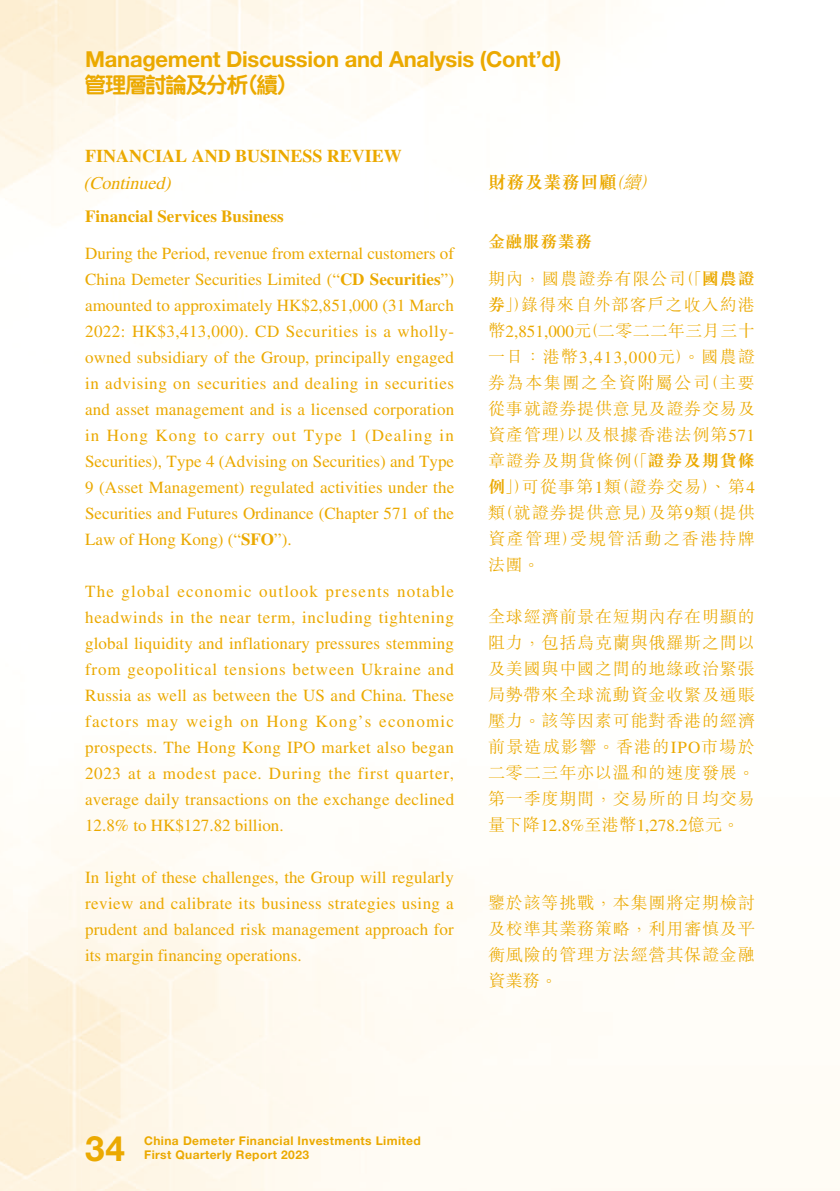
<style>
.page{position:relative;width:840px;height:1191px;background:#fff}
.page>*{position:absolute;margin:0;border:0;box-sizing:border-box;transform-origin:0 0}
.t1{font:700 35px "Helvetica Neue LT Std";color:#eba900}
.t2{font:700 22px "Helvetica Neue LT Std";letter-spacing:-.01em;color:#eba900}
.t3{font:800 22px "M Yuen HK";letter-spacing:-.08em;color:#eba900}
.t4{font:700 18px "Times LT Std";color:#eba900}
.t5{font:italic 18px "Times LT Std";color:#eba900}
.t6{font:700 18px "M Sung HK";letter-spacing:.025em;color:#eba900}
.t7{font:17px/26px "Times LT Std";color:#eba900;text-align:justify}
.t8{font:300 17px/26px "M Sung HK";letter-spacing:.05em;color:#eba900;text-align:justify}
.t9{font:700 17px "Times LT Std";color:#eba900}
.t10{font:700 12px/14px "Helvetica Neue LT Std";letter-spacing:.035em;color:#eba900}
.s1{font-weight:700}
.s2{font-weight:300;font-style:italic}
.s3{font-family:"Times LT Std";font-weight:400}
.s4{font-family:"M Sung HK";font-weight:300}
</style>
<div class="page">
<p class="t2" style="left:85px;top:45px;width:477px">Management Discussion and Analysis (Cont’d)</p>
<p class="t3" style="left:84px;top:74px;width:214px">管理層討論及分析（續）</p>
<p class="t4" style="left:85px;top:146px;width:318px">FINANCIAL AND BUSINESS REVIEW</p>
<p class="t5" style="left:83px;top:173px;width:93px">(Continued)</p>
<p class="t9" style="left:85px;top:206px;width:200px">Financial Services Business</p>
<p class="t7" style="left:85px;top:240px;width:370px">During the Period, revenue from external customers of China Demeter Securities Limited (“<span class="s1">CD Securities</span>”) amounted to approximately HK$2,851,000 (31 March 2022: HK$3,413,000). CD Securities is a wholly&shy;owned subsidiary of the Group, principally engaged in advising on securities and dealing in securities and asset management and is a licensed corporation in Hong Kong to carry out Type 1 (Dealing in Securities), Type 4 (Advising on Securities) and Type 9 (Asset Management) regulated activities under the Securities and Futures Ordinance (Chapter 571 of the Law of Hong Kong) (“<span class="s1">SFO</span>”).</p>
<p class="t7" style="left:85px;top:578px;width:370px">The global economic outlook presents notable headwinds in the near term, including tightening global liquidity and inflationary pressures stemming from geopolitical tensions between Ukraine and Russia as well as between the US and China. These factors may weigh on Hong Kong’s economic prospects. The Hong Kong IPO market also began 2023 at a modest pace. During the first quarter, average daily transactions on the exchange declined 12.8% to HK$127.82 billion.</p>
<p class="t7" style="left:85px;top:864px;width:370px">In light of these challenges, the Group will regularly review and calibrate its business strategies using a prudent and balanced risk management approach for its margin financing operations.</p>
<p class="t6" style="left:488px;top:173px;width:176px">財務及業務回顧<span class="s2">（續）</span></p>
<p class="t8" style="left:488px;top:222px;width:268px;line-height:37.4px"><span class="s1">金融服務業務<br></span>期內，國農證券有限公司（「<span class="s1">國農證</span></p>
<p class="t8" style="left:488px;top:291px;width:268px"><span class="s1">券</span>」）錄得來自外部客戶之收入約港幣<span class="s3">2,851,000</span>元（二零二二年三月三十一日：港幣<span class="s3">3,413,000</span>元）。國農證券為本集團之全資附屬公司（主要從事就證券提供意見及證券交易及資產管理）以及根據香港法例第<span class="s3">571</span>章證券及期貨條例（「<span class="s1">證券及期貨條例</span>」）可從事第<span class="s3">1</span>類（證券交易）、第<span class="s3">4</span>類（就證券提供意見）及第<span class="s3">9</span>類（提供資產管理）受規管活動之香港持牌法團。</p>
<p class="t8" style="left:488px;top:603px;width:268px">全球經濟前景在短期內存在明顯的阻力，包括烏克蘭與俄羅斯之間以及美國與中國之間的地緣政治緊張局勢帶來全球流動資金收緊及通賬壓力。該等因素可能對香港的經濟前景造成影響。香港的<span class="s3">IPO</span>市場於二零二三年亦以溫和的速度發展。第一季度期間，交易所的日均交易</p>
<p class="t7" style="left:488px;top:812px;width:253px"><span class="s4">量下降</span>12.8%<span class="s4">至港幣</span>1,278.2<span class="s4">億元。</span></p>
<p class="t8" style="left:488px;top:889px;width:268px">鑒於該等挑戰，本集團將定期檢討及校準其業務策略，利用審慎及平衡風險的管理方法經營其保證金融資業務。</p>
<h1 class="t1" style="left:85px;top:1127px;width:41px">34</h1>
<p class="t10" style="left:144px;top:1133px;width:278px">China Demeter Financial Investments Limited<br>First Quarterly Report 2023</p>
</div>
